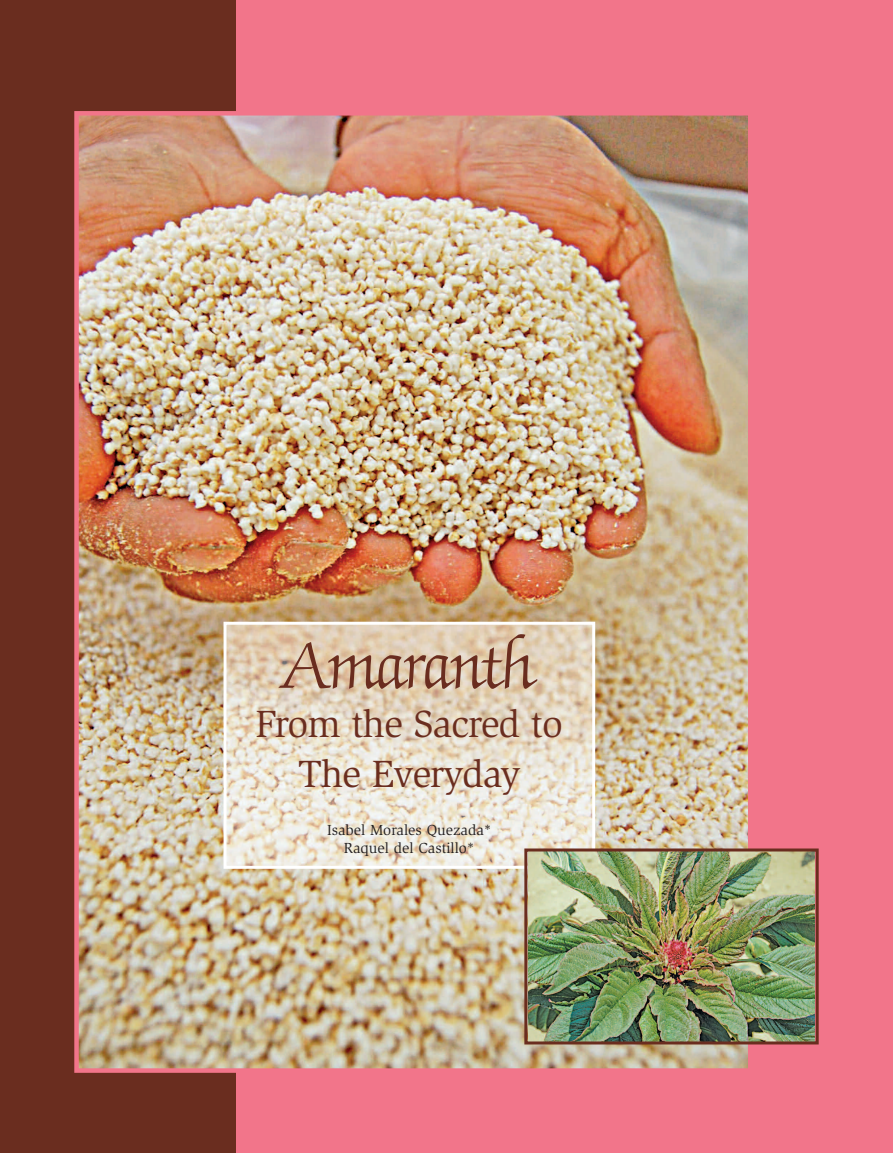
<style>
.page{position:relative;width:893px;height:1153px;background:#fff}
.page>*{position:absolute;margin:0;border:0;box-sizing:border-box;transform-origin:0 0}
.t1{font:300 75px "Zapf Chancery";letter-spacing:-.02em;color:#6a2d1f}
.t2{font:39px/49.5px "Slimbach";letter-spacing:-.025em;color:#6a2d1f;text-align:center}
.t3{font:15px/18px "Slimbach";color:#231f20;text-align:center}
</style>
<div class="page">
<img style="left:0;top:0;width:893px;height:1152px">
<p class="t1" style="left:284px;top:634px;width:252px">Amaranth</p>
<p class="t2" style="left:256px;top:702px;width:309px">From the Sacred to<br>The Everyday</p>
<p class="t3" style="left:327px;top:822px;width:166px">Isabel Morales Quezada*<br>Raquel del Castillo*</p>
</div>
